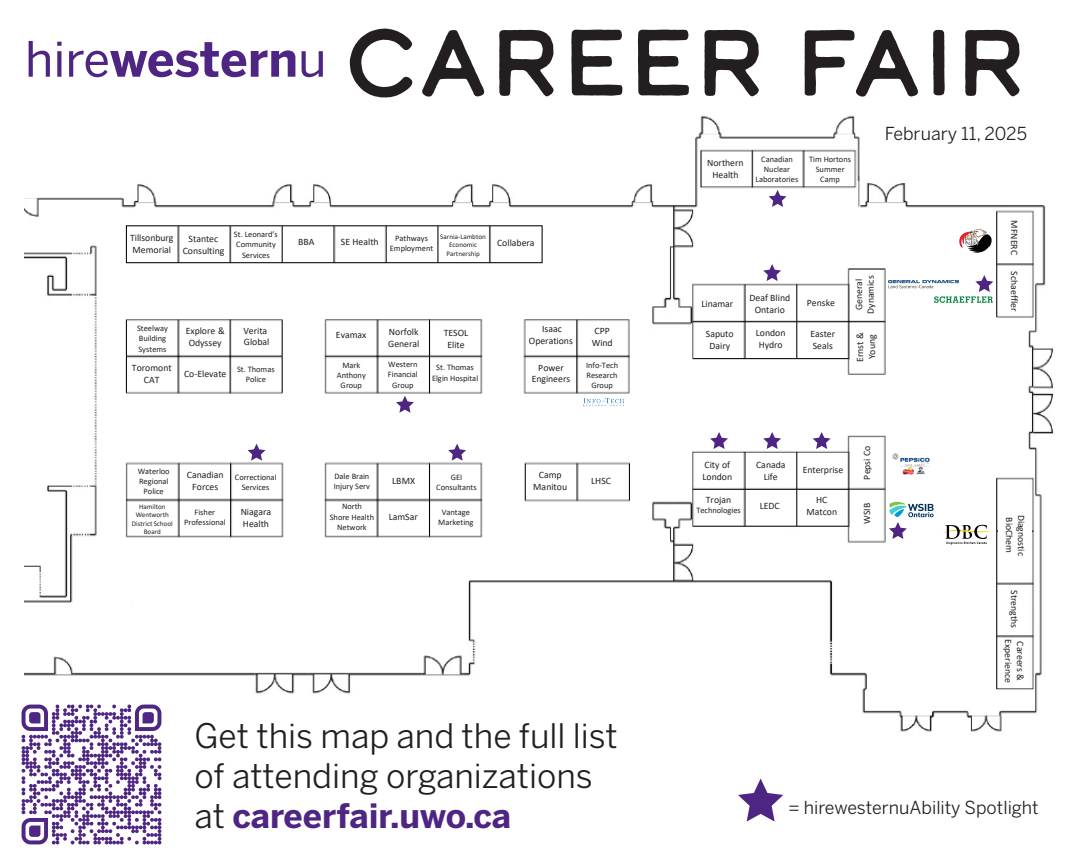
<style>
.page{position:relative;width:1080px;height:864px;background:#fff}
.page>*{position:absolute;margin:0;border:0;box-sizing:border-box;transform-origin:0 0}
.t1{font:93.05px "Calder Dark";color:#231f20}
.t2{font:33.5px/40.2px "Benton Sans";color:#231f20}
.t3{font:17.8px "Benton Sans";color:#231f20}
.t4{font:9.75px/11.8px "Calibri";letter-spacing:-.005em;color:#231f20;text-align:center}
.t5{font:8.4px/10.1px "Calibri";letter-spacing:-.005em;color:#231f20;text-align:center}
.t6{font:7.05px/8.4px "Calibri";color:#231f20;text-align:center}
.s1{font-weight:700;color:#4e2582}
</style>
<div class="page">
<img style="left:24px;top:64px;width:1030px;height:668px">
<div style="left:998px;top:487px;width:34px;height:89px;background:#fff"></div>
<svg style="left:29px;top:41px;width:21px;height:36px"></svg>
<svg style="left:57px;top:42px;width:5px;height:35px"></svg>
<svg style="left:69px;top:42px;width:226px;height:35px"></svg>
<svg style="left:302px;top:51px;width:21px;height:26px"></svg>
<img style="left:21px;top:698px;width:148px;height:147px">
<svg style="left:738px;top:778px;width:45px;height:44px"></svg>
<svg style="left:941px;top:525px;width:51px;height:20px"></svg>
<img style="left:953px;top:229px;width:45px;height:24px">
<img style="left:582px;top:391px;width:42px;height:22px">
<img style="left:889px;top:452px;width:45px;height:23px">
<img style="left:889px;top:280px;width:45px;height:9px">
<svg style="left:763px;top:432px;width:18px;height:17px"></svg>
<svg style="left:769px;top:190px;width:18px;height:17px"></svg>
<svg style="left:710px;top:432px;width:18px;height:17px"></svg>
<svg style="left:763px;top:264px;width:18px;height:17px"></svg>
<svg style="left:813px;top:432px;width:18px;height:17px"></svg>
<svg style="left:448px;top:444px;width:18px;height:17px"></svg>
<svg style="left:934px;top:275px;width:59px;height:28px"></svg>
<svg style="left:396px;top:396px;width:18px;height:17px"></svg>
<svg style="left:889px;top:502px;width:45px;height:37px"></svg>
<svg style="left:248px;top:444px;width:18px;height:17px"></svg>
<p class="t1" style="left:344px;top:-1px;width:684px">CAREER FAIR</p>
<p class="t4" style="left:130px;top:232px;width:45px;text-align:left">Tillsonburg<br>Memorial</p>
<p class="t4" style="left:183px;top:233px;width:43px">Stantec<br>Consulting</p>
<p class="t5" style="left:234px;top:229px;width:45px">St. Leonard’s<br>Community<br>Services</p>
<p class="t4" style="left:298px;top:236px;width:18px">BBA</p>
<p class="t4" style="left:341px;top:236px;width:39px">SE Health</p>
<p class="t5" style="left:390px;top:233px;width:45px">Pathways<br>Employment</p>
<p class="t6" style="left:440px;top:232px;width:47px">Sarnia-Lambton<br>Economic<br>Partnership</p>
<p class="t4" style="left:497px;top:237px;width:39px">Collabera</p>
<p class="t5" style="left:137px;top:323px;width:32px;text-align:left">Steelway<br>Building<br>Systems</p>
<p class="t4" style="left:186px;top:325px;width:40px">Explore &amp;<br>Odyssey</p>
<p class="t4" style="left:243px;top:324px;width:27px;text-align:left">Verita<br>Global</p>
<p class="t4" style="left:336px;top:329px;width:32px">Evamax</p>
<p class="t4" style="left:388px;top:326px;width:33px;text-align:left">Norfolk<br>General</p>
<p class="t4" style="left:444px;top:327px;width:26px">TESOL<br>Elite</p>
<p class="t5" style="left:337px;top:360px;width:31px">Mark<br>Anthony<br>Group</p>
<p class="t5" style="left:388px;top:359px;width:31px">Western<br>Financial<br>Group</p>
<p class="t5" style="left:432px;top:362px;width:48px">St. Thomas<br>Elgin Hospital</p>
<p class="t4" style="left:132px;top:362px;width:41px">Toromont<br>CAT</p>
<p class="t4" style="left:184px;top:367px;width:44px">Co-Elevate</p>
<p class="t5" style="left:237px;top:364px;width:39px">St. Thomas<br>Police</p>
<p class="t4" style="left:529px;top:323px;width:45px">Isaac<br>Operations</p>
<p class="t4" style="left:532px;top:361px;width:40px">Power<br>Engineers</p>
<p class="t4" style="left:592px;top:325px;width:23px;text-align:left">CPP<br>Wind</p>
<p class="t5" style="left:586px;top:360px;width:34px">Info-Tech<br>Research<br>Group</p>
<p class="t5" style="left:138px;top:466px;width:34px">Waterloo<br>Regional<br>Police</p>
<p class="t4" style="left:187px;top:469px;width:38px">Canadian<br>Forces</p>
<p class="t5" style="left:235px;top:472px;width:43px">Correctional<br>Services</p>
<p class="t5" style="left:334px;top:471px;width:38px;text-align:left">Dale Brain<br>Injury Serv</p>
<p class="t4" style="left:392px;top:475px;width:24px">LBMX</p>
<p class="t5" style="left:436px;top:472px;width:42px">GEI<br>Consultants</p>
<p class="t4" style="left:533px;top:469px;width:35px">Camp<br>Manitou</p>
<p class="t4" style="left:591px;top:475px;width:21px">LHSC</p>
<p class="t6" style="left:132px;top:502px;width:42px">Hamilton<br>Wentworth<br>District School<br>Board</p>
<p class="t5" style="left:184px;top:507px;width:43px">Fisher<br>Professional</p>
<p class="t4" style="left:241px;top:506px;width:32px;text-align:left">Niagara<br>Health</p>
<p class="t5" style="left:330px;top:501px;width:46px">North<br>Shore Health<br>Network</p>
<p class="t4" style="left:389px;top:511px;width:31px">LamSar</p>
<p class="t5" style="left:438px;top:507px;width:37px">Vantage<br>Marketing</p>
<p class="t2" style="left:194px;top:715px;width:425px">Get this map and the full list of attending organizations at <span class="s1">careerfair.uwo.ca</span></p>
<p class="t4" style="left:707px;top:157px;width:38px">Northern<br>Health</p>
<p class="t5" style="left:756px;top:154px;width:44px">Canadian<br>Nuclear<br>Laboratories</p>
<p class="t5" style="left:809px;top:154px;width:43px">Tim Hortons<br>Summer<br>Camp</p>
<p class="t3" style="left:885px;top:123px;width:144px">February 11, 2025</p>
<p class="t4" style="left:701px;top:298px;width:33px">Linamar</p>
<p class="t4" style="left:706px;top:328px;width:29px">Saputo<br>Dairy</p>
<p class="t4" style="left:749px;top:291px;width:42px">Deaf Blind<br>Ontario</p>
<p class="t4" style="left:756px;top:327px;width:31px;text-align:left">London<br>Hydro</p>
<p class="t4" style="left:807px;top:297px;width:30px">Penske</p>
<p class="t4" style="left:810px;top:328px;width:26px;text-align:left">Easter<br>Seals</p>
<p class="t4" style="left:853px;top:314px;width:40px;rotate:-90deg">General<br>Dynamics</p>
<p class="t4" style="left:854px;top:362px;width:31px;text-align:left;rotate:-90deg">Ernst &amp;<br>Young</p>
<p class="t4" style="left:1021px;top:220px;width:36px;rotate:90deg">MFNERC</p>
<p class="t4" style="left:1021px;top:271px;width:41px;rotate:90deg">Schaeffler</p>
<p class="t4" style="left:702px;top:458px;width:31px;text-align:left">City of<br>London</p>
<p class="t4" style="left:706px;top:494px;width:27px">Trojan</p>
<p class="t5" style="left:696px;top:505px;width:46px">Technologies</p>
<p class="t4" style="left:756px;top:458px;width:31px">Canada<br>Life</p>
<p class="t4" style="left:760px;top:500px;width:22px">LEDC</p>
<p class="t4" style="left:803px;top:464px;width:42px">Enterprise</p>
<p class="t4" style="left:806px;top:494px;width:32px">HC<br>Matcon</p>
<p class="t4" style="left:861px;top:480px;width:35px;rotate:-90deg">Pepsi Co</p>
<p class="t4" style="left:861px;top:524px;width:23px;rotate:-90deg">WSIB</p>
<p class="t4" style="left:1027px;top:515px;width:43px;text-align:left;rotate:90deg">Diagnostic<br>BioChem</p>
<p class="t4" style="left:1021px;top:590px;width:39px;rotate:90deg">Strengths</p>
<p class="t4" style="left:1015px;top:639px;width:45px;rotate:90deg">Experience</p>
<p class="t4" style="left:1026px;top:641px;width:41px;rotate:90deg">Careers &amp;</p>
<p class="t3" style="left:788px;top:797px;width:252px">= hirewesternuAbility Spotlight</p>
</div>
